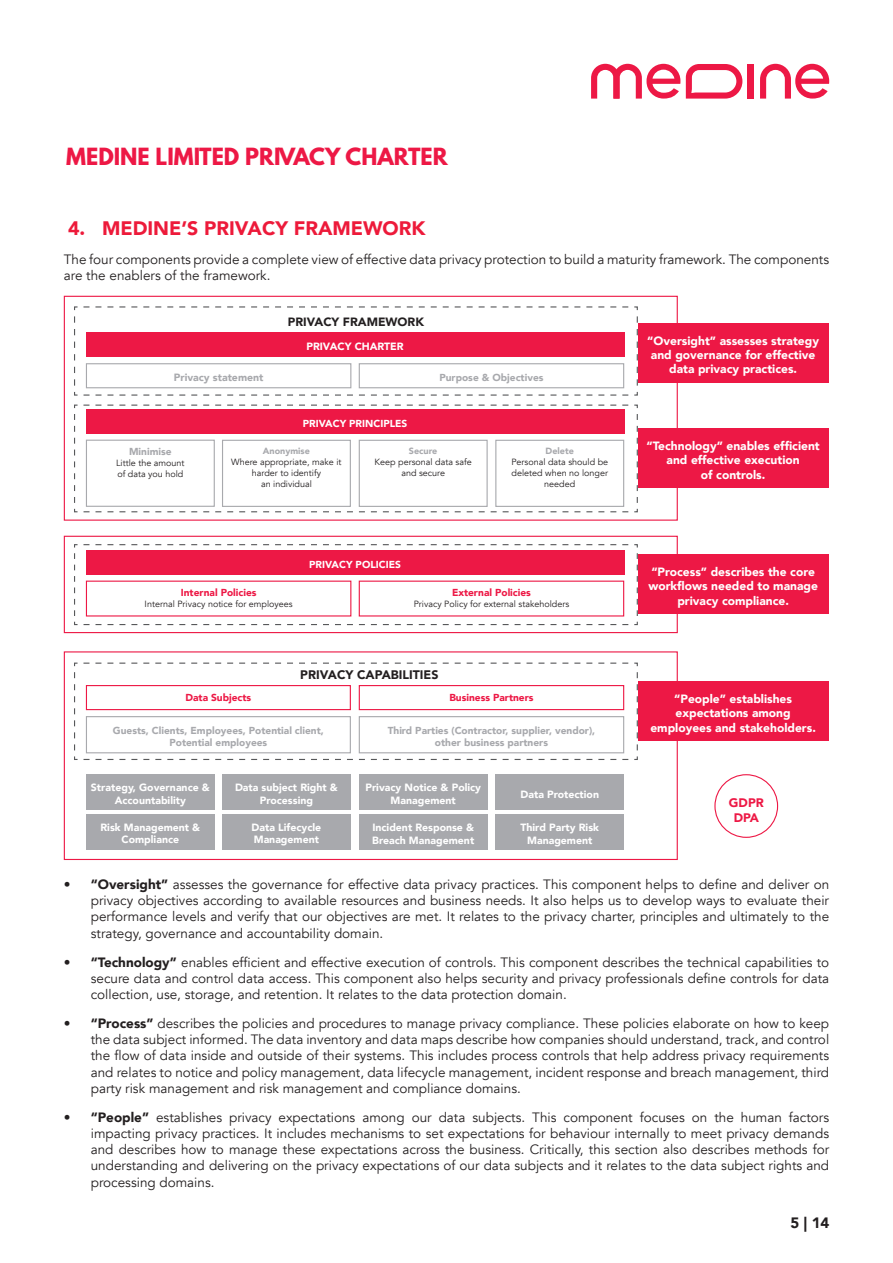
<style>
.page{position:relative;width:893px;height:1263px;background:#fff}
.page>*{position:absolute;margin:0;border:0;box-sizing:border-box;transform-origin:0 0}
.t1{font:700 21px "League Spartan";color:#ed1845}
.t2{font:900 19.5px "Avenir";color:#ed1a3a}
.t3{font:900 15px "Avenir";color:#231f20}
.t4{font:13.5px/16.2px "Avenir";color:#231f20;text-align:justify}
.t5{font:900 12.3px "Avenir";color:#231f20}
.t6{font:900 12.3px/14.9px "Avenir";color:#ed1845;text-align:center}
.t7{font:900 12px/14.4px "Avenir";color:#fff;text-align:center}
.t8{font:900 12px "Avenir";color:#231f20}
.t9{font:900 10.5px/12.6px "Avenir";color:#fff;text-align:center}
.t10{font:900 10.5px "Avenir";color:#a8a9ad}
.t11{font:900 10.2px/12.1px "Avenir";color:#a8a9ad;text-align:center}
.t12{font:900 10.2px "Avenir";color:#ed1845}
.t13{font:900 10.2px "Avenir";color:#fff}
.t14{font:9px/10.8px "Avenir";color:#231f20;text-align:center}
.t15{font:900 9px "Avenir";color:#a8a9ad}
.s1{font-weight:900}
</style>
<div class="page">
<div style="left:747px;top:64px;width:7px;height:35px;background:#ed1845"></div>
<svg style="left:591px;top:64px;width:89px;height:35px"></svg>
<svg style="left:760px;top:64px;width:69px;height:35px"></svg>
<svg style="left:686px;top:64px;width:56px;height:35px"></svg>
<div style="left:64px;top:296px;width:614px;height:225px;border:1px solid #ed1845"></div>
<div style="left:64px;top:536px;width:614px;height:97px;border:1px solid #ed1845"></div>
<svg style="left:74px;top:404px;width:564px;height:109px"></svg>
<svg style="left:74px;top:544px;width:564px;height:82px"></svg>
<div style="left:64px;top:651px;width:614px;height:209px;border:1px solid #ed1845"></div>
<svg style="left:74px;top:662px;width:564px;height:98px"></svg>
<svg style="left:74px;top:306px;width:564px;height:90px"></svg>
<div style="left:86px;top:551px;width:538px;height:24px;background:#ed1845"></div>
<div style="left:86px;top:333px;width:538px;height:24px;background:#ed1845"></div>
<div style="left:86px;top:363px;width:265px;height:25px;border:1px solid #a8a9ad"></div>
<div style="left:359px;top:363px;width:265px;height:25px;border:1px solid #a8a9ad"></div>
<div style="left:86px;top:440px;width:129px;height:67px;border:1px solid #a8a9ad"></div>
<div style="left:222px;top:440px;width:129px;height:67px;border:1px solid #a8a9ad"></div>
<div style="left:359px;top:440px;width:129px;height:67px;border:1px solid #a8a9ad"></div>
<div style="left:495px;top:440px;width:129px;height:67px;border:1px solid #a8a9ad"></div>
<div style="left:86px;top:409px;width:538px;height:24px;background:#ed1845"></div>
<div style="left:638px;top:555px;width:190px;height:59px;background:#ed1845"></div>
<div style="left:638px;top:428px;width:190px;height:60px;background:#ed1845"></div>
<div style="left:638px;top:323px;width:190px;height:60px;background:#ed1845"></div>
<div style="left:86px;top:716px;width:265px;height:37px;border:1px solid #a8a9ad"></div>
<div style="left:86px;top:685px;width:265px;height:25px;border:1px solid #ed1845"></div>
<div style="left:359px;top:716px;width:265px;height:37px;border:1px solid #a8a9ad"></div>
<div style="left:359px;top:685px;width:265px;height:25px;border:1px solid #ed1845"></div>
<div style="left:638px;top:682px;width:190px;height:59px;background:#ed1845"></div>
<div style="left:86px;top:774px;width:129px;height:36px;background:#a8a9ad"></div>
<div style="left:222px;top:774px;width:129px;height:36px;background:#a8a9ad"></div>
<div style="left:359px;top:774px;width:129px;height:36px;background:#a8a9ad"></div>
<div style="left:495px;top:774px;width:129px;height:36px;background:#a8a9ad"></div>
<div style="left:86px;top:814px;width:129px;height:36px;background:#a8a9ad"></div>
<div style="left:222px;top:814px;width:129px;height:36px;background:#a8a9ad"></div>
<div style="left:359px;top:814px;width:129px;height:36px;background:#a8a9ad"></div>
<div style="left:495px;top:814px;width:129px;height:36px;background:#a8a9ad"></div>
<div style="left:714px;top:774px;width:64px;height:64px;border:1px solid #ed1845;border-radius:50%"></div>
<h1 class="t1" style="left:66px;top:140px;width:383px">MEDINE LIMITED PRIVACY CHARTER</h1>
<h2 class="t2" style="left:68px;top:212px;width:359px">4. MEDINE’S PRIVACY FRAMEWORK</h2>
<p class="t4" style="left:64px;top:252px;width:767px">The four components provide a complete view of effective data privacy protection to build a maturity framework. The components are the enablers of the framework.</p>
<p class="t8" style="left:288px;top:311px;width:138px">PRIVACY FRAMEWORK</p>
<p class="t9" style="left:306px;top:340px;width:99px">PRIVACY CHARTER</p>
<p class="t10" style="left:174px;top:368px;width:91px">Privacy statement</p>
<p class="t11" style="left:439px;top:371px;width:106px">Purpose &amp; Objectives</p>
<p class="t11" style="left:129px;top:445px;width:44px">Minimise</p>
<p class="t14" style="left:116px;top:458px;width:70px;text-align:left">Little the amount of data you hold</p>
<p class="t13" style="left:303px;top:414px;width:106px">PRIVACY PRINCIPLES</p>
<p class="t15" style="left:263px;top:443px;width:48px">Anonymise</p>
<p class="t14" style="left:231px;top:457px;width:112px">Where appropriate, make it harder to identify<br>an individual</p>
<p class="t15" style="left:409px;top:443px;width:30px">Secure</p>
<p class="t14" style="left:375px;top:457px;width:99px">Keep personal data safe and secure</p>
<p class="t13" style="left:309px;top:556px;width:93px">PRIVACY POLICIES</p>
<p class="t15" style="left:546px;top:443px;width:30px">Delete</p>
<p class="t14" style="left:511px;top:457px;width:98px">Personal data should be deleted when no longer needed</p>
<p class="t12" style="left:181px;top:584px;width:77px">Internal Policies</p>
<p class="t14" style="left:145px;top:598px;width:150px">Internal Privacy notice for employees</p>
<p class="t12" style="left:452px;top:584px;width:80px">External Policies</p>
<p class="t14" style="left:414px;top:598px;width:157px">Privacy Policy for external stakeholders</p>
<p class="t5" style="left:300px;top:664px;width:140px">PRIVACY CAPABILITIES</p>
<p class="t7" style="left:647px;top:333px;width:173px">“Oversight” assesses strategy and governance for effective data privacy practices.</p>
<p class="t7" style="left:646px;top:438px;width:175px">“Technology” enables efficient and effective execution<br>of controls.</p>
<p class="t7" style="left:648px;top:564px;width:171px">“Process” describes the core workflows needed to manage privacy compliance.</p>
<p class="t12" style="left:185px;top:688px;width:67px">Data Subjects</p>
<p class="t11" style="left:113px;top:724px;width:212px">Guests, Clients, Employees, Potential client,<br>Potential employees</p>
<p class="t12" style="left:449px;top:688px;width:86px">Business Partners</p>
<p class="t7" style="left:650px;top:691px;width:167px">“People” establishes expectations among employees and stakeholders.</p>
<p class="t11" style="left:388px;top:724px;width:209px">Third Parties (Contractor, supplier, vendor), other business partners</p>
<p class="t9" style="left:91px;top:781px;width:120px">Strategy, Governance &amp;<br>Accountability</p>
<p class="t9" style="left:235px;top:781px;width:104px">Data subject Right &amp;<br>Processing</p>
<p class="t9" style="left:365px;top:781px;width:117px">Privacy Notice &amp; Policy<br>Management</p>
<p class="t9" style="left:520px;top:787px;width:80px">Data Protection</p>
<p class="t9" style="left:100px;top:821px;width:101px">Risk Management &amp;<br>Compliance</p>
<p class="t9" style="left:252px;top:821px;width:71px;text-align:left">Data Lifecycle<br>Management</p>
<p class="t9" style="left:372px;top:821px;width:104px;text-align:left">Incident Response &amp;<br>Breach Management</p>
<p class="t9" style="left:520px;top:821px;width:80px">Third Party Risk<br>Management</p>
<p class="t6" style="left:729px;top:795px;width:36px">GDPR<br>DPA</p>
<p class="t4" style="left:91px;top:876px;width:740px;text-indent:-27px"><span class="s1">• “Oversight”</span> assesses the governance for effective data privacy practices. This component helps to define and deliver on privacy objectives according to available resources and business needs. It also helps us to develop ways to evaluate their performance levels and verify that our objectives are met. It relates to the privacy charter, principles and ultimately to the strategy, governance and accountability domain.</p>
<p class="t4" style="left:91px;top:954px;width:740px;text-indent:-27px"><span class="s1">• “Technology”</span> enables efficient and effective execution of controls. This component describes the technical capabilities to secure data and control data access. This component also helps security and privacy professionals define controls for data collection, use, storage, and retention. It relates to the data protection domain.</p>
<p class="t4" style="left:91px;top:1015px;width:740px;text-indent:-27px"><span class="s1">• “Process”</span> describes the policies and procedures to manage privacy compliance. These policies elaborate on how to keep the data subject informed. The data inventory and data maps describe how companies should understand, track, and control the flow of data inside and outside of their systems. This includes process controls that help address privacy requirements and relates to notice and policy management, data lifecycle management, incident response and breach management, third party risk management and risk management and compliance domains.</p>
<p class="t4" style="left:91px;top:1109px;width:740px;text-indent:-27px"><span class="s1">• “People”</span> establishes privacy expectations among our data subjects. This component focuses on the human factors impacting privacy practices. It includes mechanisms to set expectations for behaviour internally to meet privacy demands and describes how to manage these expectations across the business. Critically, this section also describes methods for understanding and delivering on the privacy expectations of our data subjects and it relates to the data subject rights and processing domains.</p>
<p class="t3" style="left:791px;top:1209px;width:40px">5 | 14</p>
</div>
